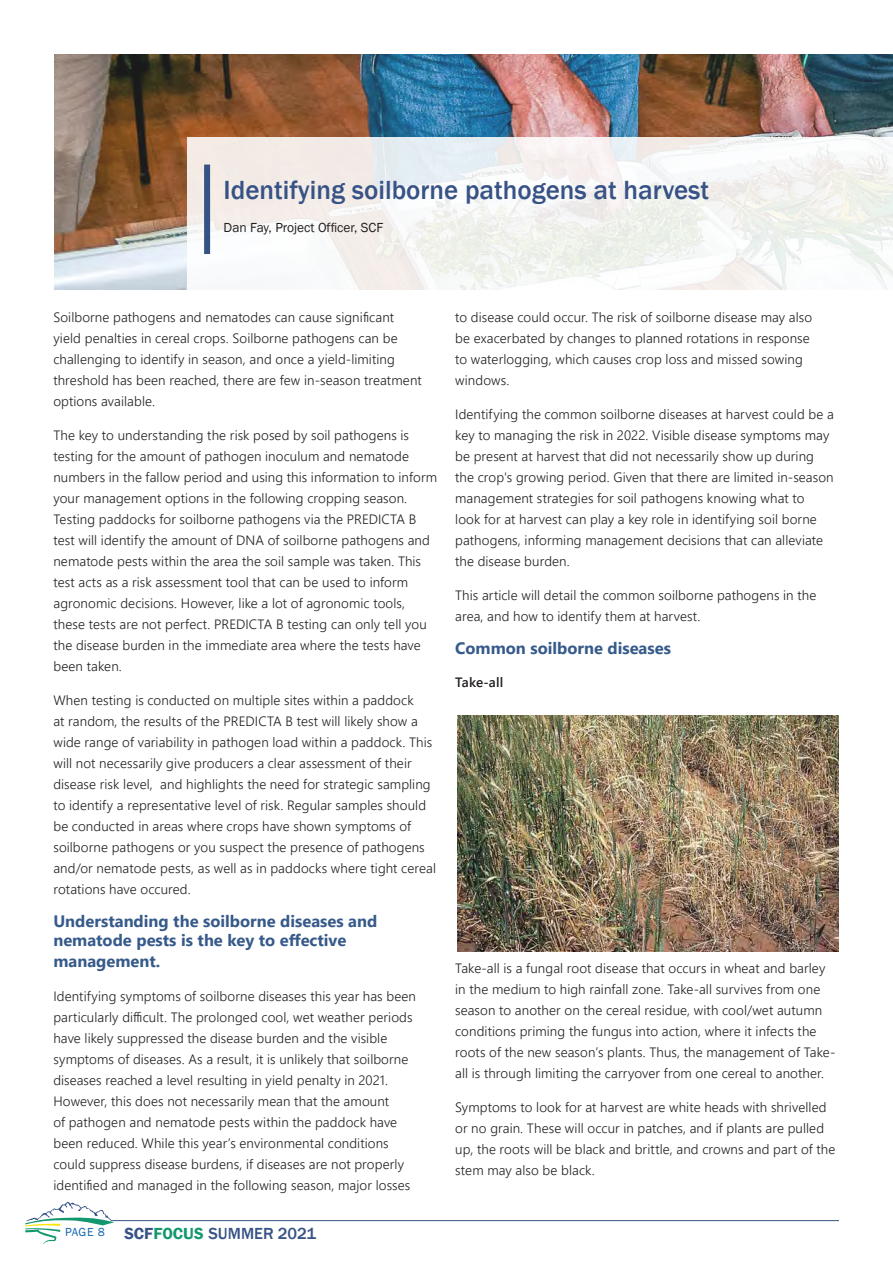
<style>
.page{position:relative;width:893px;height:1263px;background:#fff}
.page>*{position:absolute;margin:0;border:0;box-sizing:border-box;transform-origin:0 0}
.t1{font:500 27px "Franklin Gothic";color:#375285}
.t2{font:700 16.5px/20.4px "Segoe UI";color:#365a8a}
.t3{font:500 16.5px "Franklin Gothic";color:#375285}
.t4{font:300 13.5px/21px "Segoe UI";letter-spacing:.01em;color:#231f20}
.t5{font:13.5px "Franklin Gothic";color:#231f20}
.t6{font:600 13.5px "Segoe UI";letter-spacing:.005em;color:#231f20}
.s1{font-weight:600}
.s2{font-weight:600;color:#13976e}
</style>
<div class="page">
<svg style="left:25px;top:1202px;width:89px;height:42px"></svg>
<hr style="left:111px;top:1220px;width:728px;height:1px;background:#375285">
<img style="left:54px;top:54px;width:839px;height:236px">
<svg style="left:188px;top:137px;width:705px;height:153px"></svg>
<div style="left:204px;top:165px;width:6px;height:89px;background:#375285"></div>
<img style="left:457px;top:715px;width:382px;height:236px">
<p class="t1" style="left:224px;top:174px;width:487px">Identifying soilborne pathogens at harvest</p>
<p class="t5" style="left:224px;top:219px;width:161px">Dan Fay, Project Officer, SCF</p>
<p class="t4" style="left:53px;top:306px;width:370px">Soilborne pathogens and nematodes can cause significant yield penalties in cereal crops. Soilborne pathogens can be challenging to identify in season, and once a yield-limiting threshold has been reached, there are few in-season treatment options available.</p>
<p class="t4" style="left:53px;top:424px;width:385px">The key to understanding the risk posed by soil pathogens is testing for the amount of pathogen inoculum and nematode numbers in the fallow period and using this information to inform your management options in the following cropping season.<br>Testing paddocks for soilborne pathogens via the PREDICTA B test will identify the amount of DNA of soilborne pathogens and nematode pests within the area the soil sample was taken. This test acts as a risk assessment tool that can be used to inform agronomic decisions. However, like a lot of agronomic tools, these tests are not perfect. PREDICTA B testing can only tell you the disease burden in the immediate area where the tests have been taken.</p>
<p class="t4" style="left:53px;top:688px;width:384px">When testing is conducted on multiple sites within a paddock<br>at random, the results of the PREDICTA B test will likely show a wide range of variability in pathogen load within a paddock. This will not necessarily give producers a clear assessment of their disease risk level, and highlights the need for strategic sampling to identify a representative level of risk. Regular samples should be conducted in areas where crops have shown symptoms of soilborne pathogens or you suspect the presence of pathogens and/or nematode pests, as well as in paddocks where tight cereal rotations have occured.</p>
<p class="t2" style="left:53px;top:909px;width:325px">Understanding the soilborne diseases and nematode pests is the key to effective management.</p>
<p class="t4" style="left:53px;top:984px;width:364px">Identifying symptoms of soilborne diseases this year has been particularly difficult. The prolonged cool, wet weather periods have likely suppressed the disease burden and the visible symptoms of diseases. As a result, it is unlikely that soilborne diseases reached a level resulting in yield penalty in 2021.<br>However, this does not necessarily mean that the amount<br>of pathogen and nematode pests within the paddock have been reduced. While this year’s environmental conditions could suppress disease burdens, if diseases are not properly identified and managed in the following season, major losses</p>
<p class="t3" style="left:65px;top:1223px;width:253px"><sup>PAGE</sup> <sup>8</sup> <span class="s1">SCF</span><span class="s2">FOCUS</span> SUMMER 2021</p>
<p class="t4" style="left:455px;top:306px;width:358px">to disease could occur. The risk of soilborne disease may also be exacerbated by changes to planned rotations in response to waterlogging, which causes crop loss and missed sowing windows.</p>
<p class="t4" style="left:455px;top:403px;width:380px">Identifying the common soilborne diseases at harvest could be a key to managing the risk in 2022. Visible disease symptoms may be present at harvest that did not necessarily show up during the crop's growing period. Given that there are limited in-season management strategies for soil pathogens knowing what to<br>look for at harvest can play a key role in identifying soil borne pathogens, informing management decisions that can alleviate the disease burden.</p>
<p class="t4" style="left:455px;top:583px;width:363px">This article will detail the common soilborne pathogens in the area, and how to identify them at harvest.</p>
<p class="t2" style="left:455px;top:636px;width:217px">Common soilborne diseases</p>
<p class="t6" style="left:455px;top:670px;width:50px">Take-all</p>
<p class="t4" style="left:455px;top:956px;width:382px">Take-all is a fungal root disease that occurs in wheat and barley in the medium to high rainfall zone. Take-all survives from one season to another on the cereal residue, with cool/wet autumn conditions priming the fungus into action, where it infects the roots of the new season’s plants. Thus, the management of Take&shy;all is through limiting the carryover from one cereal to another.</p>
<p class="t4" style="left:455px;top:1095px;width:382px">Symptoms to look for at harvest are white heads with shrivelled or no grain. These will occur in patches, and if plants are pulled up, the roots will be black and brittle, and crowns and part of the stem may also be black.</p>
</div>
